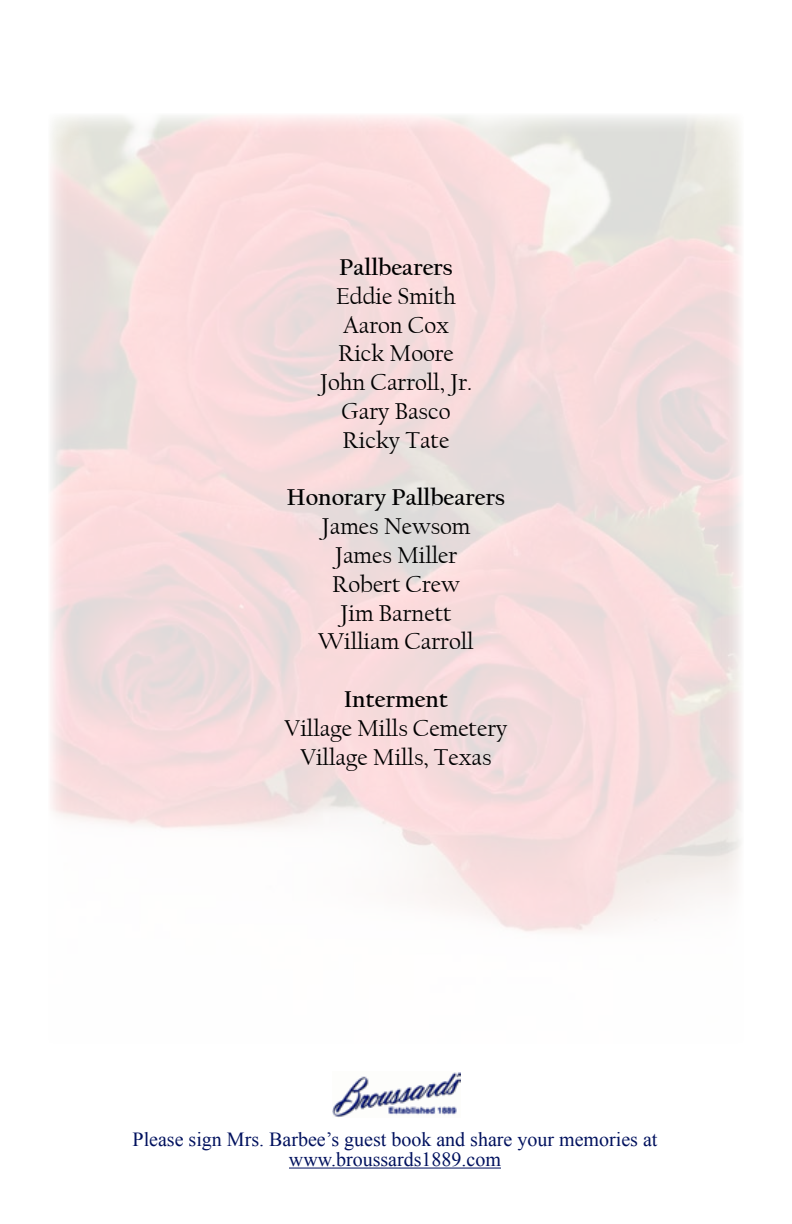
<style>
.page{position:relative;width:792px;height:1224px;background:#fff}
.page>*{position:absolute;margin:0;border:0;box-sizing:border-box;transform-origin:0 0}
.t1{font:24px/28.8px "Californian FB";color:#000;text-align:center}
.t2{font:700 24px "Californian FB";color:#000}
.t3{font:20px/20px "Times New Roman";color:#00115e;text-align:center}
</style>
<div class="page">
<img style="left:333px;top:1072px;width:127px;height:46px">
<hr style="left:289px;top:1168px;width:212px;height:1px;background:#00115e">
<p class="t2" style="left:339px;top:254px;width:115px">Pallbearers</p>
<p class="t1" style="left:320px;top:282px;width:154px">Eddie Smith<br>Aaron Cox<br>Rick Moore<br>John Carroll, Jr.<br>Gary Basco<br>Ricky Tate</p>
<p class="t2" style="left:287px;top:484px;width:219px">Honorary Pallbearers</p>
<p class="t1" style="left:318px;top:512px;width:157px">James Newsom<br>James Miller<br>Robert Crew<br>Jim Barnett<br>William Carroll</p>
<p class="t2" style="left:344px;top:686px;width:106px">Interment</p>
<p class="t1" style="left:285px;top:714px;width:224px">Village Mills Cemetery<br>Village Mills, Texas</p>
<p class="t3" style="left:133px;top:1129px;width:526px">Please sign Mrs. Barbee’s guest book and share your memories at www.broussards1889.com</p>
</div>
